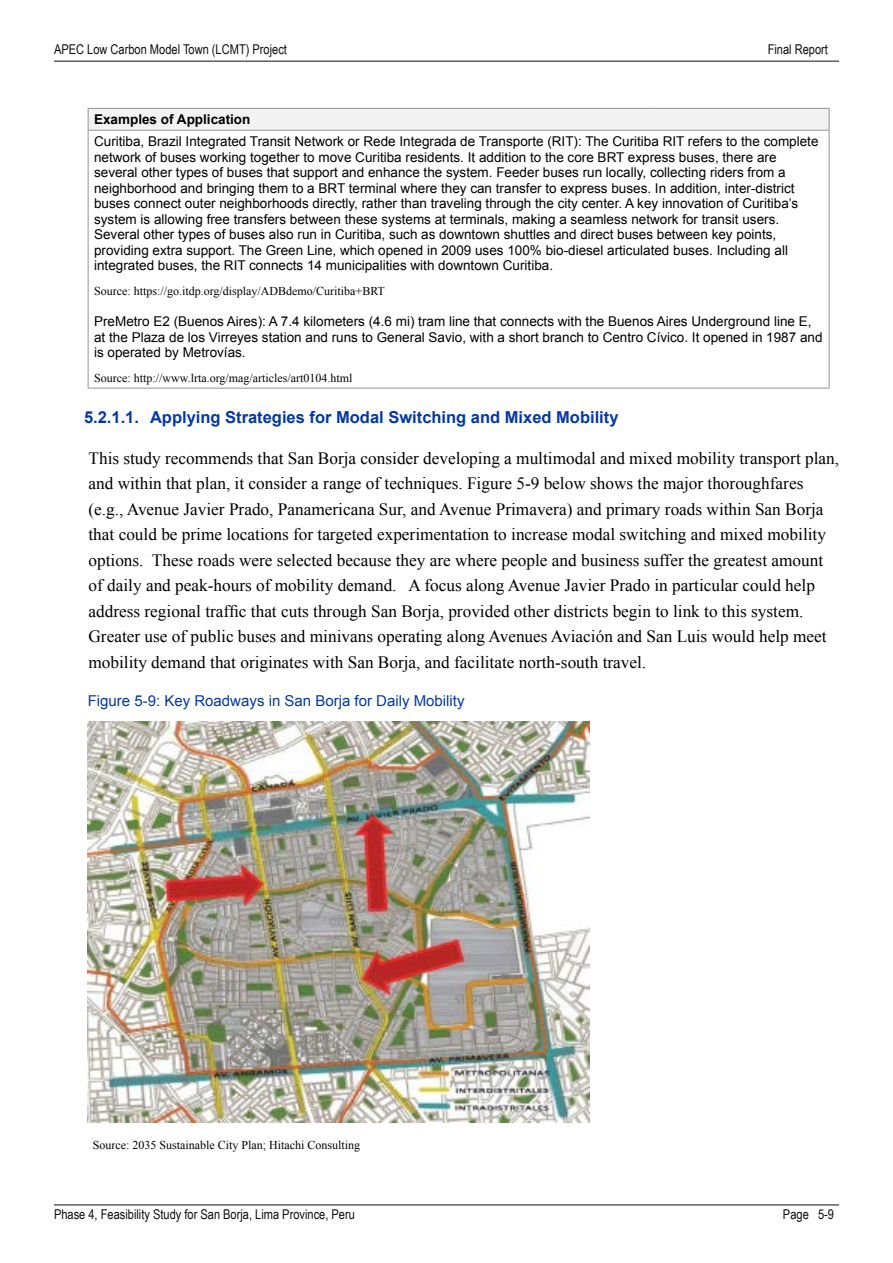
<style>
.page{position:relative;width:893px;height:1263px;background:#fff}
.page>*{position:absolute;margin:0;border:0;box-sizing:border-box;transform-origin:0 0}
.t1{font:17.25px/25.5px "Times New Roman";color:#000}
.t2{font:700 16.5px "Arial";color:#0438a7}
.t3{font:15px "Arial";color:#0438a7}
.t4{font:13.5px/15.6px "Arial";color:#000}
.t5{font:13.5px "Arial Narrow";color:#0f0e0f}
.t6{font:700 13.5px "Arial";color:#000}
.t7{font:12px "Times New Roman";color:#000}
</style>
<div class="page">
<hr style="left:54px;top:1204px;width:785px;height:1px;background:#0f0e0f">
<hr style="left:54px;top:61px;width:785px;height:1px;background:#0f0e0f">
<div style="left:88px;top:108px;width:741px;height:22px;background:#f2f2f2"></div>
<hr style="left:88px;top:108px;width:563px;height:1px;background:#929497">
<hr style="left:651px;top:108px;width:178px;height:1px;background:#929497">
<svg style="left:88px;top:109px;width:1px;height:21px"></svg>
<svg style="left:829px;top:109px;width:1px;height:21px"></svg>
<hr style="left:88px;top:130px;width:563px;height:1px;background:#929497">
<hr style="left:88px;top:131px;width:1px;height:257px;background:#929497">
<hr style="left:651px;top:130px;width:178px;height:1px;background:#929497">
<hr style="left:829px;top:131px;width:1px;height:257px;background:#929497">
<hr style="left:88px;top:388px;width:563px;height:1px;background:#929497">
<hr style="left:651px;top:388px;width:178px;height:1px;background:#929497">
<img style="left:88px;top:721px;width:501px;height:401px">
<p class="t5" style="left:54px;top:39px;width:234px">APEC Low Carbon Model Town (LCMT) Project</p>
<p class="t5" style="left:768px;top:39px;width:62px">Final Report</p>
<p class="t6" style="left:94px;top:110px;width:158px">Examples of Application</p>
<p class="t4" style="left:94px;top:134px;width:726px">Curitiba, Brazil Integrated Transit Network or Rede Integrada de Transporte (RIT): The Curitiba RIT refers to the complete network of buses working together to move Curitiba residents. It addition to the core BRT express buses, there are several other types of buses that support and enhance the system. Feeder buses run locally, collecting riders from a neighborhood and bringing them to a BRT terminal where they can transfer to express buses. In addition, inter-district buses connect outer neighborhoods directly, rather than traveling through the city center. A key innovation of Curitiba’s system is allowing free transfers between these systems at terminals, making a seamless network for transit users.<br>Several other types of buses also run in Curitiba, such as downtown shuttles and direct buses between key points, providing extra support. The Green Line, which opened in 2009 uses 100% bio-diesel articulated buses. Including all integrated buses, the RIT connects 14 municipalities with downtown Curitiba.</p>
<p class="t7" style="left:94px;top:283px;width:292px">Source: https://go.itdp.org/display/ADBdemo/Curitiba+BRT</p>
<p class="t4" style="left:94px;top:314px;width:730px">PreMetro E2 (Buenos Aires): A 7.4 kilometers (4.6 mi) tram line that connects with the Buenos Aires Underground line E, at the Plaza de los Virreyes station and runs to General Savio, with a short branch to Centro Cívico. It opened in 1987 and is operated by Metrovías.</p>
<p class="t7" style="left:94px;top:370px;width:260px">Source: http://www.lrta.org/mag/articles/art0104.html</p>
<p class="t2" style="left:84px;top:406px;width:536px">5.2.1.1. Applying Strategies for Modal Switching and Mixed Mobility</p>
<p class="t1" style="left:88px;top:445px;width:752px">This study recommends that San Borja consider developing a multimodal and mixed mobility transport plan, and within that plan, it consider a range of techniques. Figure 5-9 below shows the major thoroughfares (e.g., Avenue Javier Prado, Panamericana Sur, and Avenue Primavera) and primary roads within San Borja that could be prime locations for targeted experimentation to increase modal switching and mixed mobility options. These roads were selected because they are where people and business suffer the greatest amount of daily and peak-hours of mobility demand. A focus along Avenue Javier Prado in particular could help address regional traffic that cuts through San Borja, provided other districts begin to link to this system.<br>Greater use of public buses and minivans operating along Avenues Aviación and San Luis would help meet mobility demand that originates with San Borja, and facilitate north-south travel.</p>
<p class="t3" style="left:88px;top:691px;width:378px">Figure 5-9: Key Roadways in San Borja for Daily Mobility</p>
<p class="t7" style="left:93px;top:1136px;width:269px">Source: 2035 Sustainable City Plan; Hitachi Consulting</p>
<p class="t5" style="left:54px;top:1204px;width:302px">Phase 4, Feasibility Study for San Borja, Lima Province, Peru</p>
<p class="t5" style="left:783px;top:1204px;width:53px">Page 5-9</p>
</div>
